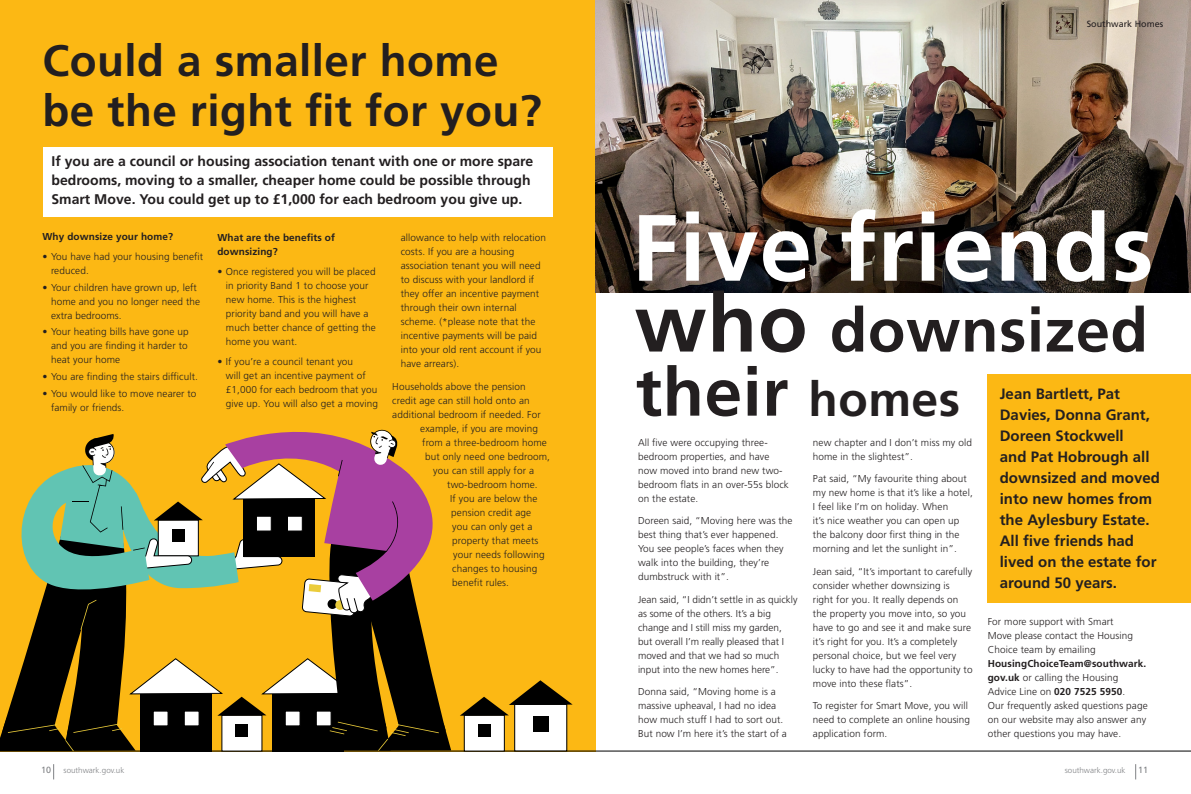
<style>
.page{position:relative;width:1191px;height:794px;background:#fff}
.page>*{position:absolute;margin:0;border:0;box-sizing:border-box;transform-origin:0 0}
.t1{font:700 93.9px "Frutiger LT Pro";letter-spacing:.01em;color:#fff}
.Body{font:700 67.4px "Frutiger LT Pro";letter-spacing:.01em;color:#231f20}
.Body-2{font:700 61.3px "Frutiger LT Pro";letter-spacing:.01em;color:#231f20}
.Body-3{font:700 44px/50px "Frutiger LT Pro";letter-spacing:.01em;color:#231f20}
.Body-4{font:700 15px/21px "Frutiger LT Pro";color:#231f20}
.Body-5{font:700 14px/19px "Frutiger LT Pro";color:#231f20}
.Body-6{font:300 10px/14px "Frutiger LT Pro";letter-spacing:.01em;color:#231f20}
.Body-7{font:700 10px/14px "Frutiger LT Pro";letter-spacing:.01em;color:#231f20}
.t2{font:9px "Frutiger LT Pro";color:#231f20}
.t3{font:9px "Frutiger LT Pro";color:#808285}
.t4{font:300 8px "Frutiger LT Pro";color:#808285}
.s1{font-size:81.2px}
.s2{font-size:48.1px}
.s3{font-weight:700}
</style>
<div class="page">
<svg style="left:1135px;top:764px;width:1px;height:15px"></svg>
<div style="left:0;top:0;width:595px;height:751px;background:#fcb814"></div>
<svg style="left:53px;top:764px;width:1px;height:15px"></svg>
<div style="left:987px;top:374px;width:204px;height:229px;background:#fcb814"></div>
<div style="left:43px;top:147px;width:510px;height:70px;background:#fff"></div>
<hr style="left:0;top:750px;width:1191px;height:1px;background:#000">
<svg style="left:0;top:429px;width:572px;height:322px"></svg>
<div style="left:153px;top:710px;width:15px;height:16px;background:#fff;border:1px solid #000"></div>
<div style="left:184px;top:710px;width:15px;height:16px;background:#fff;border:1px solid #000"></div>
<img style="left:595px;top:0;width:596px;height:292px">
<p class="Body-3" style="left:43px;top:35px;width:501px">Could a smaller home be the right fit for you?</p>
<p class="Body-5" style="left:51px;top:151px;width:483px">If you are a council or housing association tenant with one or more spare bedrooms, moving to a smaller, cheaper home could be possible through<br>Smart Move. You could get up to £1,000 for each bedroom you give up.</p>
<p class="Body-7" style="left:43px;top:229px;width:132px">Why downsize your home?</p>
<p class="Body-6" style="left:51px;top:249px;width:154px;text-indent:-9px">• You have had your housing benefit reduced.</p>
<p class="Body-6" style="left:51px;top:280px;width:151px;text-indent:-9px">• Your children have grown up, left home and you no longer need the extra bedrooms.</p>
<p class="Body-6" style="left:51px;top:325px;width:139px;text-align:justify;text-indent:-9px">• Your heating bills have gone up and you are finding it harder to heat your home</p>
<p class="Body-6" style="left:43px;top:370px;width:157px">• You are finding the stairs difficult.</p>
<p class="Body-6" style="left:51px;top:387px;width:147px;text-indent:-9px">• You would like to move nearer to family or friends.</p>
<p class="Body-7" style="left:217px;top:231px;width:119px">What are the benefits of downsizing?</p>
<p class="Body-6" style="left:226px;top:265px;width:151px;text-indent:-9px">• Once registered you will be placed in priority Band 1 to choose your new home. This is the highest priority band and you will have a much better chance of getting the home you want.</p>
<p class="Body-6" style="left:226px;top:354px;width:153px;text-indent:-9px">• If you’re a council tenant you<br>will get an incentive payment of £1,000 for each bedroom that you give up. You will also get a moving</p>
<p class="Body-6" style="left:401px;top:231px;width:147px">allowance to help with relocation costs. If you are a housing association tenant you will need to discuss with your landlord if they offer an incentive payment through their own internal scheme. (*please note that the incentive payments will be paid into your old rent account if you have arrears).</p>
<p class="Body-6" style="left:392px;top:379px;width:135px">Households above the pension</p>
<p class="Body-6" style="left:392px;top:393px;width:139px">credit age can still hold onto an</p>
<p class="Body-6" style="left:392px;top:407px;width:150px">additional bedroom if needed. For</p>
<p class="Body-6" style="left:420px;top:421px;width:119px">example, if you are moving</p>
<p class="Body-6" style="left:422px;top:435px;width:126px">from a three-bedroom home</p>
<p class="Body-6" style="left:425px;top:449px;width:126px">but only need one bedroom,</p>
<p class="Body-6" style="left:433px;top:463px;width:102px">you can still apply for a</p>
<p class="Body-6" style="left:447px;top:477px;width:92px">two-bedroom home.</p>
<p class="Body-6" style="left:450px;top:491px;width:89px">If you are below the</p>
<p class="Body-6" style="left:451px;top:505px;width:81px">pension credit age</p>
<p class="Body-6" style="left:452px;top:519px;width:82px">you can only get a</p>
<p class="Body-6" style="left:452px;top:533px;width:88px">property that meets</p>
<p class="Body-6" style="left:453px;top:547px;width:93px">your needs following</p>
<p class="Body-6" style="left:452px;top:561px;width:87px">changes to housing</p>
<p class="Body-6" style="left:452px;top:575px;width:58px">benefit rules.</p>
<p class="t3" style="left:41px;top:765px;width:12px">10</p>
<p class="t4" style="left:64px;top:766px;width:62px">southwark.gov.uk</p>
<p class="t2" style="left:1086px;top:18px;width:78px">Southwark Homes</p>
<p class="t1" style="left:631px;top:192px;width:523px">Five friends</p>
<p class="Body-2" style="left:634px;top:294px;width:515px"><span class="s1">who</span> downsized</p>
<p class="Body" style="left:636px;top:352px;width:326px">their <span class="s2">homes</span></p>
<p class="Body-6" style="left:813px;top:435px;width:160px">new chapter and I don’t miss my old home in the slightest”.</p>
<p class="Body-6" style="left:813px;top:472px;width:161px">Pat said, “My favourite thing about my new home is that it’s like a hotel, I feel like I’m on holiday. When<br>it’s nice weather you can open up the balcony door first thing in the morning and let the sunlight in”.</p>
<p class="Body-6" style="left:813px;top:564px;width:161px">Jean said, “It’s important to carefully consider whether downsizing is right for you. It really depends on the property you move into, so you have to go and see it and make sure it’s right for you. It’s a completely personal choice, but we feel very lucky to have had the opportunity to move into these flats”.</p>
<p class="Body-6" style="left:813px;top:699px;width:159px">To register for Smart Move, you will need to complete an online housing application form.</p>
<p class="Body-6" style="left:638px;top:435px;width:152px">All five were occupying three&shy;bedroom properties, and have now moved into brand new two&shy;bedroom flats in an over-55s block on the estate.</p>
<p class="Body-6" style="left:638px;top:514px;width:156px">Doreen said, “Moving here was the best thing that’s ever happened.<br>You see people’s faces when they walk into the building, they’re dumbstruck with it”.</p>
<p class="Body-6" style="left:638px;top:592px;width:161px">Jean said, “I didn’t settle in as quickly as some of the others. It’s a big change and I still miss my garden, but overall I’m really pleased that I moved and that we had so much input into the new homes here”.</p>
<p class="Body-6" style="left:638px;top:685px;width:150px">Donna said, “Moving home is a massive upheaval, I had no idea how much stuff I had to sort out.<br>But now I’m here it’s the start of a</p>
<p class="Body-4" style="left:999px;top:383px;width:162px">Jean Bartlett, Pat<br>Davies, Donna Grant,<br>Doreen Stockwell<br>and Pat Hobrough all downsized and moved into new homes from the Aylesbury Estate.<br>All five friends had lived on the estate for around 50 years.</p>
<p class="Body-6" style="left:987px;top:615px;width:161px">For more support with Smart<br>Move please contact the Housing<br>Choice team by emailing<br><span class="s3">HousingChoiceTeam@southwark. gov.uk</span> or calling the Housing<br>Advice Line on <span class="s3">020 7525 5950</span>.<br>Our frequently asked questions page on our website may also answer any other questions you may have.</p>
<p class="t4" style="left:1064px;top:766px;width:62px">southwark.gov.uk</p>
<p class="t3" style="left:1138px;top:765px;width:12px">11</p>
</div>
